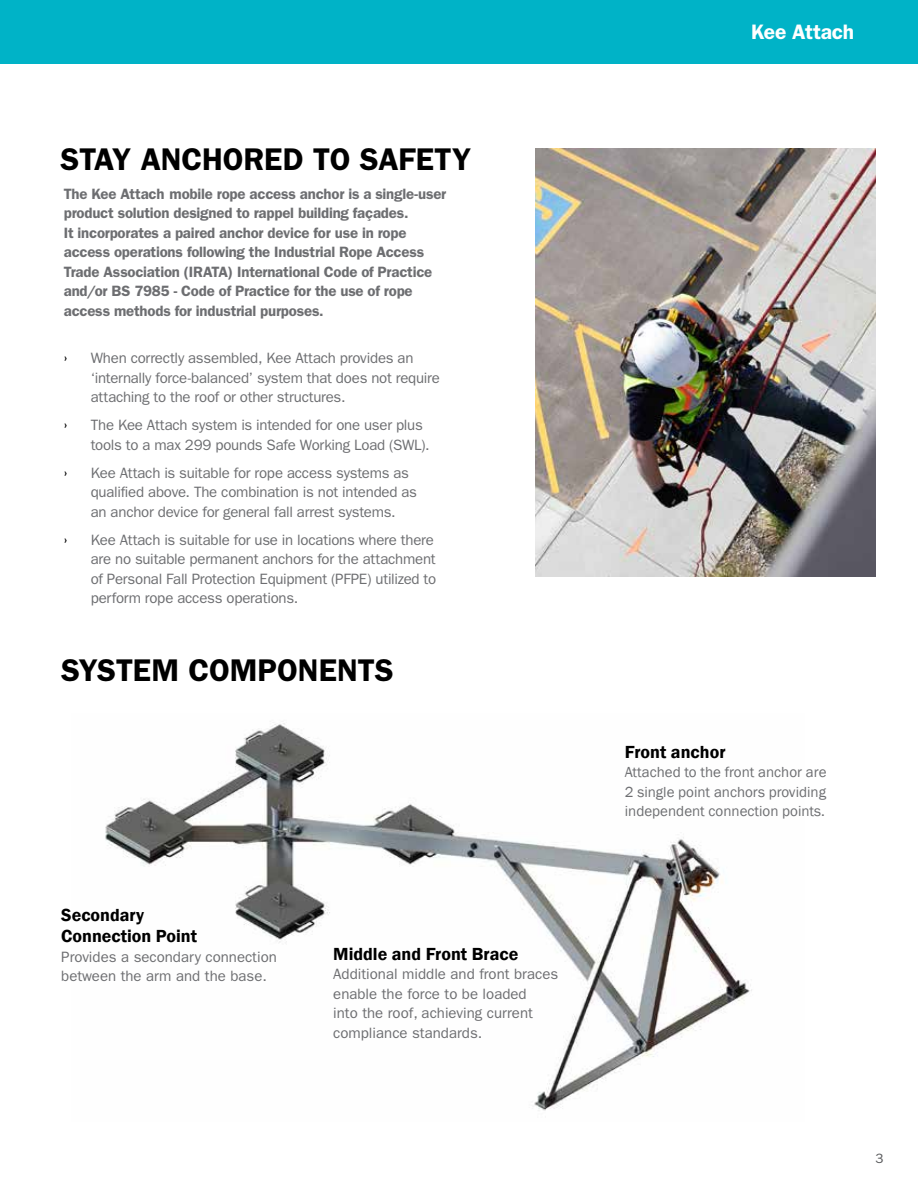
<style>
.page{position:relative;width:918px;height:1188px;background:#fff}
.page>*{position:absolute;margin:0;border:0;box-sizing:border-box;transform-origin:0 0}
.t1{font:600 31.5px "ITC Franklin Gothic Std";color:#000}
.t2{font:600 21px "ITC Franklin Gothic Std";letter-spacing:-.015em;color:#fff}
.t3{font:600 18px/21.6px "Franklin Gothic";color:#000}
.t4{font:15px/19.5px "ITC Franklin Gothic Std";letter-spacing:-.015em;color:#6d6e71}
.t5{font:600 15px/19.5px "ITC Franklin Gothic Std";letter-spacing:-.015em;color:#6d6e71}
.t6{font:15px/19.5px "Franklin Gothic";color:#6d6e71;text-align:justify}
.t7{font:600 15px "ITC Franklin Gothic Std";color:#000}
.t8{font:13.5px "ITC Franklin Gothic Std";color:#58595b}
</style>
<div class="page">
<div style="left:0;top:0;width:918px;height:64px;background:#00b3c7"></div>
<img style="left:535px;top:149px;width:340px;height:427px">
<img style="left:105px;top:723px;width:647px;height:388px">
<h1 class="t1" style="left:61px;top:141px;width:412px">STAY ANCHORED TO SAFETY</h1>
<p class="t5" style="left:64px;top:184px;width:384px">The Kee Attach mobile rope access anchor is a single-user product solution designed to rappel building façades.<br>It incorporates a paired anchor device for use in rope access operations following the Industrial Rope Access Trade Association (IRATA) International Code of Practice and/or BS 7985 - Code of Practice for the use of rope access methods for industrial purposes.</p>
<p class="t7" style="left:64px;top:349px;width:5px">›</p>
<p class="t4" style="left:91px;top:348px;width:351px">When correctly assembled, Kee Attach provides an ‘internally force-balanced’ system that does not require attaching to the roof or other structures.</p>
<p class="t7" style="left:64px;top:416px;width:5px">›</p>
<p class="t4" style="left:91px;top:415px;width:340px">The Kee Attach system is intended for one user plus tools to a max 299 pounds Safe Working Load (SWL).</p>
<p class="t7" style="left:64px;top:464px;width:5px">›</p>
<p class="t4" style="left:91px;top:463px;width:328px">Kee Attach is suitable for rope access systems as qualified above. The combination is not intended as an anchor device for general fall arrest systems.</p>
<p class="t7" style="left:64px;top:531px;width:5px">›</p>
<p class="t4" style="left:91px;top:530px;width:347px">Kee Attach is suitable for use in locations where there are no suitable permanent anchors for the attachment of Personal Fall Protection Equipment (PFPE) utilized to perform rope access operations.</p>
<h1 class="t1" style="left:61px;top:651px;width:334px">SYSTEM COMPONENTS</h1>
<p class="t3" style="left:61px;top:904px;width:137px">Secondary<br>Connection Point</p>
<p class="t4" style="left:61px;top:947px;width:217px">Provides a secondary connection between the arm and the base.</p>
<p class="t3" style="left:333px;top:943px;width:187px">Middle and Front Brace</p>
<p class="t4" style="left:333px;top:964px;width:226px">Additional middle and front braces enable the force to be loaded<br>into the roof, achieving current compliance standards.</p>
<h2 class="t2" style="left:751px;top:19px;width:104px">Kee Attach</h2>
<p class="t3" style="left:625px;top:741px;width:102px">Front anchor</p>
<p class="t6" style="left:625px;top:763px;width:203px">Attached to the front anchor are 2 single point anchors providing independent connection points.</p>
<p class="t8" style="left:875px;top:1151px;width:10px">3</p>
</div>
